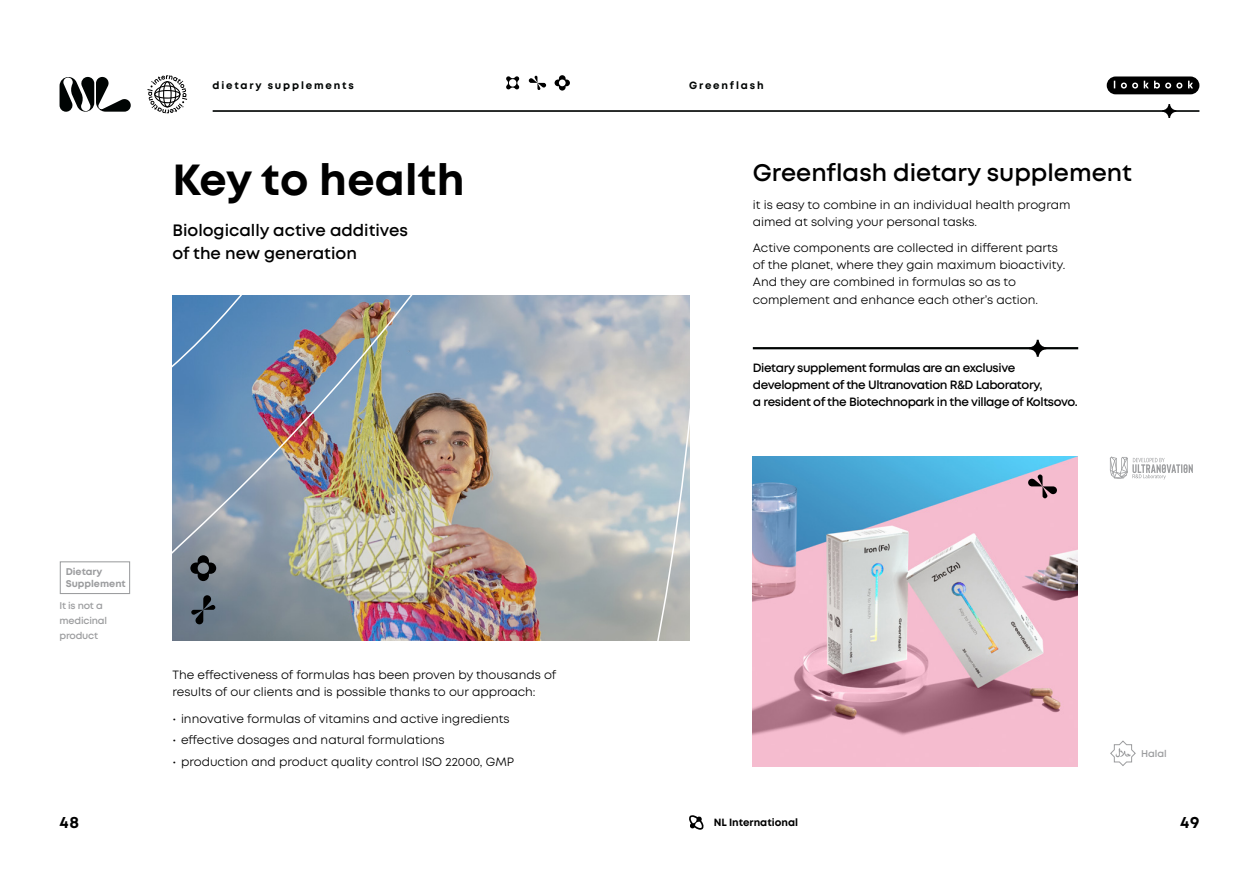
<style>
.page{position:relative;width:1259px;height:893px;background:#fff}
.page>*{position:absolute;margin:0;border:0;box-sizing:border-box;transform-origin:0 0}
.t1{font:700 43.5px "Mont";letter-spacing:.005em;color:#000}
.t2{font:600 24px "Mont";color:#000}
.t3{font:600 16.5px/22.5px "Mont";color:#000}
.t4{font:700 16.5px "Mont";color:#000}
.t5{font:12px/17.2px "Mont";color:#000}
.t6{font:600 12px/17.2px "Mont";letter-spacing:-.03em;color:#000}
.t7{font:700 10.5px "Mont";letter-spacing:.18em;color:#000403}
.t8{font:700 10.5px "Mont";color:#000}
.t9{font:600 9.75px/15px "Mont";letter-spacing:-.02em;color:#9c9d9f}
.t10{font:700 9.75px/12px "Mont";color:#9c9d9f}
</style>
<div class="page">
<svg style="left:60px;top:77px;width:71px;height:35px"></svg>
<svg style="left:147px;top:75px;width:40px;height:38px"></svg>
<svg style="left:1106px;top:76px;width:93px;height:18px;background:#2b2b2b"></svg>
<hr style="left:213px;top:110px;width:986px;height:2px;background:#000403">
<svg style="left:1162px;top:104px;width:13px;height:14px"></svg>
<svg style="left:689px;top:815px;width:15px;height:15px"></svg>
<svg style="left:554px;top:75px;width:16px;height:16px"></svg>
<svg style="left:506px;top:76px;width:13px;height:13px"></svg>
<svg style="left:529px;top:76px;width:17px;height:14px"></svg>
<div style="left:60px;top:561px;width:70px;height:33px;border:1px solid #9c9d9f"></div>
<img style="left:172px;top:295px;width:517px;height:345px">
<img style="left:753px;top:457px;width:324px;height:309px">
<svg style="left:1028px;top:474px;width:29px;height:24px"></svg>
<hr style="left:753px;top:347px;width:325px;height:2px;background:#000403">
<svg style="left:1029px;top:340px;width:17px;height:17px"></svg>
<svg style="left:1110px;top:740px;width:26px;height:26px"></svg>
<svg style="left:1110px;top:457px;width:82px;height:22px"></svg>
<p class="t7" style="left:212px;top:78px;width:143px">dietary supplements</p>
<h1 class="t1" style="left:172px;top:152px;width:294px">Key to health</h1>
<h3 class="t3" style="left:172px;top:219px;width:237px">Biologically active additives of the new generation</h3>
<p class="t10" style="left:66px;top:565px;width:62px">Dietary<br>Supplement</p>
<p class="t9" style="left:60px;top:598px;width:49px">It is not a medicinal product</p>
<p class="t5" style="left:172px;top:666px;width:385px">The effectiveness of formulas has been proven by thousands of results of our clients and is possible thanks to our approach:</p>
<p class="t5" style="left:172px;top:710px;width:339px">• innovative formulas of vitamins and active ingredients</p>
<p class="t5" style="left:172px;top:731px;width:273px">• effective dosages and natural formulations</p>
<p class="t5" style="left:172px;top:753px;width:343px">• production and product quality control ISO 22000, GMP</p>
<p class="t7" style="left:689px;top:78px;width:76px">Greenflash</p>
<h2 class="t2" style="left:753px;top:157px;width:381px">Greenflash dietary supplement</h2>
<p class="t5" style="left:753px;top:196px;width:319px">it is easy to combine in an individual health program aimed at solving your personal tasks.</p>
<p class="t5" style="left:753px;top:239px;width:314px">Active components are collected in different parts of the planet, where they gain maximum bioactivity.<br>And they are combined in formulas so as to complement and enhance each other’s action.</p>
<p class="t6" style="left:753px;top:359px;width:326px">Dietary supplement formulas are an exclusive development of the Ultranovation R&amp;D Laboratory,<br>a resident of the Biotechnopark in the village of Koltsovo.</p>
<p class="t9" style="left:1141px;top:746px;width:27px">Halal</p>
<h3 class="t4" style="left:60px;top:812px;width:21px">48</h3>
<p class="t8" style="left:714px;top:816px;width:86px">NL International</p>
<h3 class="t4" style="left:1180px;top:812px;width:21px">49</h3>
</div>
